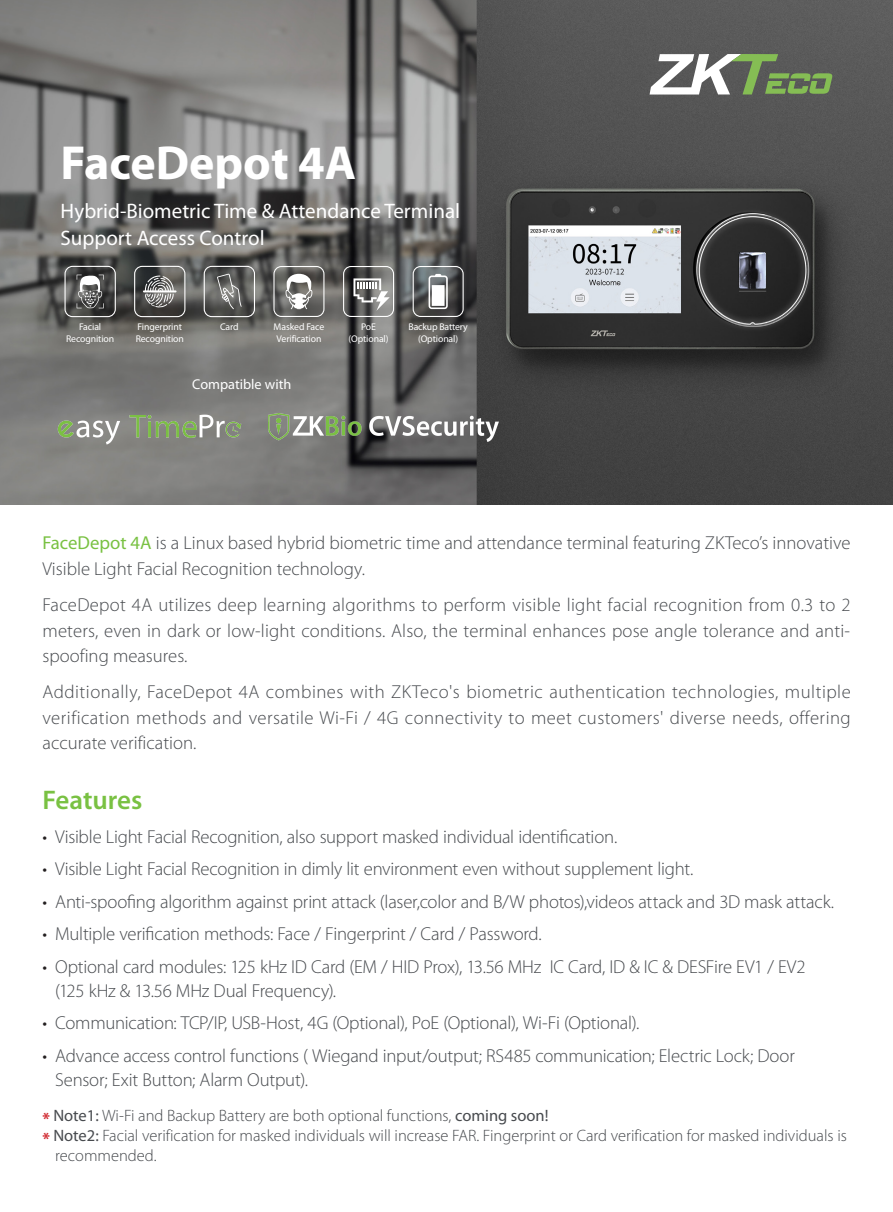
<style>
.page{position:relative;width:893px;height:1212px;background:#fff}
.page>*{position:absolute;margin:0;border:0;box-sizing:border-box;transform-origin:0 0}
.FB_introduction{font:700 48px "Myriad Pro";color:#fff}
.FB_introduction-2{font:600 27px "Myriad Pro";color:#79c142}
.FB_introduction-3{font:21px "Myriad Pro";color:#fff}
.t1{font:300 18.75px/25.5px "Myriad Pro";letter-spacing:-.01em;color:#474a4e}
.t2{font:300 16.5px/20.5px "Myriad Pro";color:#474a4e}
.t3{font:14.25px "Myriad Pro";color:#fff}
.t4{font:9.75px/11.7px "Myriad Pro";letter-spacing:-.01em;color:#fff;text-align:center}
.s1{font-weight:400;color:#79c142}
.s2{color:#231f20}
.s3{font-weight:700;color:#cf232a}
.s4{font-weight:400}
</style>
<div class="page">
<img style="left:0;top:0;width:893px;height:504px">
<svg style="left:273px;top:266px;width:51px;height:51px"></svg>
<svg style="left:204px;top:266px;width:51px;height:51px;background:#6d6d6b"></svg>
<svg style="left:134px;top:266px;width:51px;height:51px;background:#6c6b6a"></svg>
<svg style="left:65px;top:266px;width:51px;height:51px;background:#656564"></svg>
<svg style="left:343px;top:266px;width:51px;height:51px"></svg>
<svg style="left:413px;top:266px;width:51px;height:51px"></svg>
<svg style="left:650px;top:54px;width:182px;height:41px"></svg>
<img style="left:45px;top:404px;width:214px;height:48px">
<img style="left:268px;top:413px;width:231px;height:28px">
<p class="FB_introduction" style="left:61px;top:136px;width:297px">FaceDepot 4A</p>
<p class="FB_introduction-3" style="left:61px;top:200px;width:401px">Hybrid-Biometric Time &amp; Attendance Terminal</p>
<p class="FB_introduction-3" style="left:61px;top:226px;width:206px">Support Access Control</p>
<p class="t4" style="left:66px;top:321px;width:50px">Facial<br>Recognition</p>
<p class="t4" style="left:138px;top:321px;width:46px">Fingerprint</p>
<p class="t4" style="left:136px;top:333px;width:50px">Recognition</p>
<p class="t4" style="left:220px;top:321px;width:20px">Card</p>
<p class="t4" style="left:274px;top:321px;width:52px;text-align:left">Masked Face<br>Verification</p>
<p class="t4" style="left:361px;top:321px;width:16px">PoE</p>
<p class="t4" style="left:349px;top:333px;width:42px">(Optional)</p>
<p class="t4" style="left:409px;top:321px;width:61px">Backup Battery (Optional)</p>
<p class="t3" style="left:192px;top:376px;width:101px">Compatible with</p>
<p class="t1" style="left:43px;top:531px;width:809px"><span class="s1">FaceDepot 4A</span> is a Linux based hybrid biometric time and attendance terminal featuring ZKTeco’s innovative<br>Visible Light Facial Recognition technology.</p>
<p class="t1" style="left:43px;top:592px;width:809px;text-align:justify">FaceDepot 4A utilizes deep learning algorithms to perform visible light facial recognition from 0.3 to 2 meters, even in dark or low-light conditions. Also, the terminal enhances pose angle tolerance and anti&shy;spoofing measures.</p>
<p class="t1" style="left:43px;top:679px;width:810px;text-align:justify">Additionally, FaceDepot 4A combines with ZKTeco's biometric authentication technologies, multiple verification methods and versatile Wi-Fi / 4G connectivity to meet customers' diverse needs, offering accurate verification.</p>
<p class="FB_introduction-2" style="left:43px;top:785px;width:101px">Features</p>
<p class="t1" style="left:43px;top:824px;width:576px"><span class="s2">•</span> Visible Light Facial Recognition, also support masked individual identification.</p>
<p class="t1" style="left:43px;top:856px;width:652px"><span class="s2">•</span> Visible Light Facial Recognition in dimly lit environment even without supplement light.</p>
<p class="t1" style="left:43px;top:889px;width:793px"><span class="s2">•</span> Anti-spoofing algorithm against print attack (laser,color and B/W photos),videos attack and 3D mask attack.</p>
<p class="t1" style="left:43px;top:921px;width:501px"><span class="s2">•</span> Multiple verification methods: Face / Fingerprint / Card / Password.</p>
<p class="t1" style="left:55px;top:955px;width:752px;line-height:24px;text-indent:-13px"><span class="s2">•</span> Optional card modules: 125 kHz ID Card (EM / HID Prox), 13.56 MHz IC Card, ID &amp; IC &amp; DESFire EV1 / EV2 (125 kHz &amp; 13.56 MHz Dual Frequency).</p>
<p class="t1" style="left:43px;top:1010px;width:598px"><span class="s2">•</span> Communication: TCP/IP, USB-Host, 4G (Optional), PoE (Optional), Wi-Fi (Optional).</p>
<p class="t1" style="left:55px;top:1044px;width:741px;line-height:24px;text-indent:-13px"><span class="s2">•</span> Advance access control functions ( Wiegand input/output; RS485 communication; Electric Lock; Door<br>Sensor; Exit Button; Alarm Output).</p>
<p class="t2" style="left:43px;top:1105px;width:507px"><span class="s3">*</span> <span class="s4">Note1:</span> Wi-Fi and Backup Battery are both optional functions, <span class="s4">coming soon!</span></p>
<p class="t2" style="left:55px;top:1125px;width:793px;text-indent:-13px"><span class="s3">*</span> <span class="s4">Note2:</span> Facial verification for masked individuals will increase FAR. Fingerprint or Card verification for masked individuals is recommended.</p>
</div>
